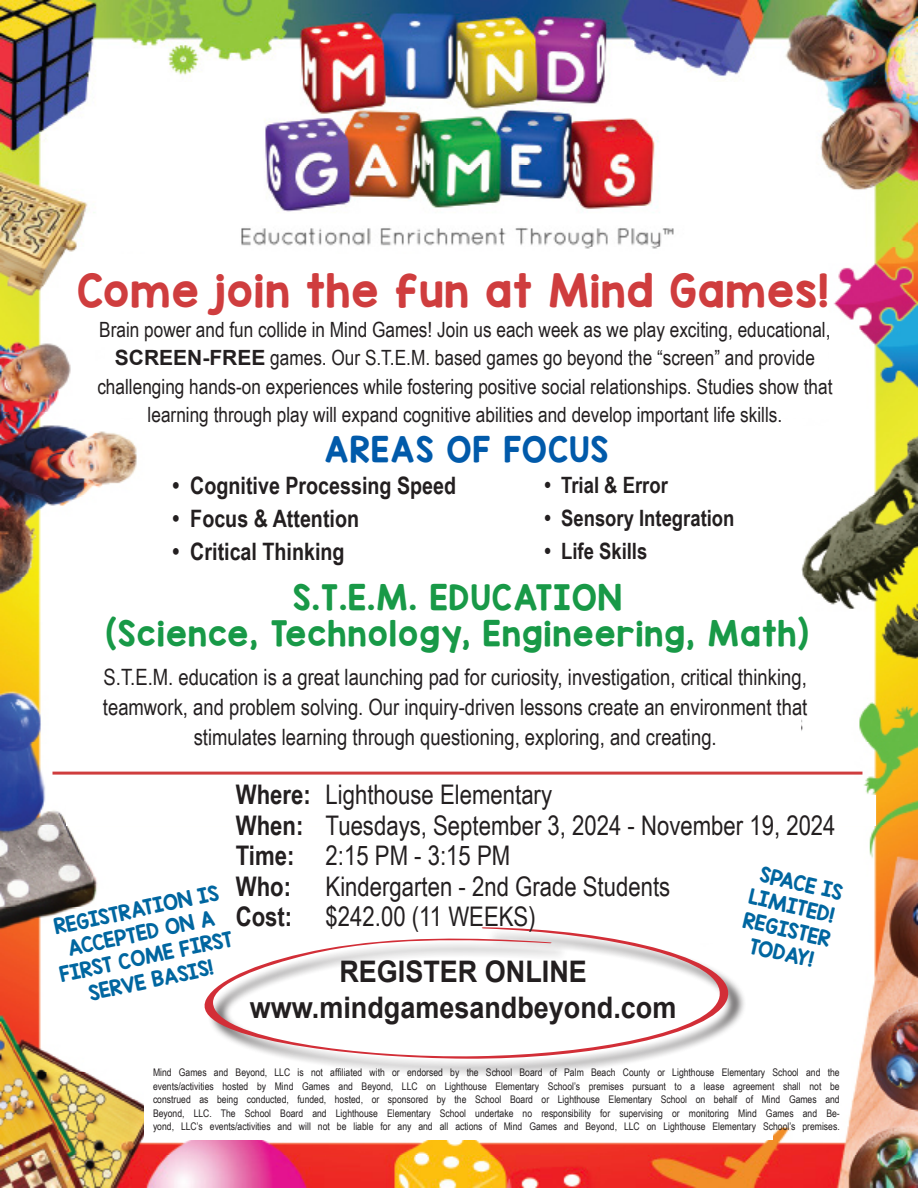
<style>
.page{position:relative;width:918px;height:1188px;background:#fff}
.page>*{position:absolute;margin:0;border:0;box-sizing:border-box;transform-origin:0 0}
.t1{font:39px "KG Red Hands";letter-spacing:.03em;color:#cf3d3e}
.t2{font:30px "KG Red Hands";letter-spacing:.04em;color:#189947}
.t3{font:30px "KG Red Hands";letter-spacing:.04em;color:#015aaa}
.chart_body{font:700 29.7px "Arial";color:#231f20;scale:.91 1}
.chart_body-2{font:27px "Arial Narrow";color:#231f20}
.chart_body-3{font:700 27px "Arial Narrow";color:#231f20}
.chart_body-4{font:700 24px "Arial Narrow";color:#231f20}
.chart_body-5{font:22.5px "Arial Narrow";color:#231f20}
.chart_body-6{font:700 22.5px "Arial Narrow";color:#231f20}
.chart_body-7{font:21px/28.5px "Arial Narrow";color:#231f20;text-align:center}
.chart_body-8{font:18px/24px "KG Red Hands";color:#0066a0;text-align:center}
.chart_body-9{font:10.5px/13.5px "Arial Narrow";color:#231f20}
.s1{font-family:"Arial";font-weight:700}
</style>
<div class="page">
<img style="left:0;top:0;width:918px;height:1188px">
<div style="left:193px;top:833px;width:535px;height:110px;background:#fff"></div>
<div style="left:105px;top:254px;width:722px;height:163px;background:#fff"></div>
<div style="left:145px;top:426px;width:681px;height:92px;background:#fff"></div>
<div style="left:70px;top:518px;width:731px;height:268px;background:#fff"></div>
<div style="left:768px;top:739px;width:86px;height:56px;background:#fff"></div>
<div style="left:145px;top:964px;width:628px;height:175px;background:#fff"></div>
<div style="left:207px;top:930px;width:540px;height:148px;background:#231f20;opacity:.75"></div>
<svg style="left:185px;top:927px;width:557px;height:132px"></svg>
<div style="left:67px;top:795px;width:809px;height:31px;background:#fff"></div>
<hr style="left:52px;top:772px;width:810px;height:3px;background:#cf3d3e">
<p class="t1" style="left:77px;top:265px;width:753px">Come join the fun at Mind Games!</p>
<p class="chart_body-7" style="left:97px;top:314px;width:737px">Brain power and fun collide in Mind Games! Join us each week as we play exciting, educational, <span class="s1">SCREEN-FREE</span> games. Our S.T.E.M. based games go beyond the “screen” and provide challenging hands-on experiences while fostering positive social relationships. Studies show that learning through play will expand cognitive abilities and develop important life skills.</p>
<p class="t3" style="left:324px;top:429px;width:285px">AREAS OF FOCUS</p>
<p class="chart_body-4" style="left:172px;top:468px;width:285px">• Cognitive Processing Speed</p>
<p class="chart_body-4" style="left:172px;top:501px;width:188px">• Focus &amp; Attention</p>
<p class="chart_body-4" style="left:172px;top:534px;width:174px">• Critical Thinking</p>
<p class="chart_body-6" style="left:544px;top:468px;width:125px">• Trial &amp; Error</p>
<p class="chart_body-6" style="left:544px;top:501px;width:191px">• Sensory Integration</p>
<p class="chart_body-6" style="left:544px;top:534px;width:104px">• Life Skills</p>
<p class="t2" style="left:293px;top:577px;width:330px">S.T.E.M. EDUCATION</p>
<p class="t2" style="left:106px;top:613px;width:705px">(Science, Technology, Engineering, Math)</p>
<p class="chart_body-5" style="left:104px;top:660px;width:705px">S.T.E.M. education is a great launching pad for curiosity, investigation, critical thinking,</p>
<p class="chart_body-5" style="left:103px;top:690px;width:706px">teamwork, and problem solving. Our inquiry-driven lessons create an environment that</p>
<p class="chart_body-5" style="left:194px;top:720px;width:525px">stimulates learning through questioning, exploring, and creating.</p>
<p class="chart_body-3" style="left:236px;top:775px;width:77px">Where:</p>
<p class="chart_body-2" style="left:326px;top:775px;width:228px">Lighthouse Elementary</p>
<p class="chart_body-3" style="left:236px;top:805px;width:69px">When:</p>
<p class="chart_body-2" style="left:326px;top:806px;width:511px">Tuesdays, September 3, 2024 - November 19, 2024</p>
<p class="chart_body-3" style="left:236px;top:835px;width:60px">Time:</p>
<p class="chart_body-2" style="left:326px;top:836px;width:186px">2:15 PM - 3:15 PM</p>
<p class="chart_body-3" style="left:236px;top:866px;width:57px">Who:</p>
<p class="chart_body-2" style="left:326px;top:867px;width:346px">Kindergarten - 2nd Grade Students</p>
<p class="chart_body-3" style="left:236px;top:896px;width:58px">Cost:</p>
<p class="chart_body-2" style="left:326px;top:897px;width:212px">$242.00 (11 WEEKS)</p>
<p class="chart_body-8" style="left:757px;top:861px;width:92px;rotate:13deg">SPACE IS<br>LIMITED!</p>
<p class="chart_body-8" style="left:52px;top:915px;width:169px;rotate:-12deg">REGISTRATION IS</p>
<p class="chart_body-8" style="left:66px;top:937px;width:151px;rotate:-12deg">ACCEPTED ON A</p>
<p class="chart_body-8" style="left:746px;top:908px;width:91px;rotate:13deg">REGISTER<br>TODAY!</p>
<p class="chart_body-8" style="left:57px;top:963px;width:178px;rotate:-12deg">FIRST COME FIRST<br>SERVE BASIS!</p>
<p class="chart_body" style="left:339px;top:952px;width:274px">REGISTER ONLINE</p>
<p class="chart_body" style="left:250px;top:988px;width:470px">www.mindgamesandbeyond.com</p>
<p class="chart_body-9" style="left:153px;top:1065px;width:688px">Mind Games and Beyond, LLC is not affiliated with or endorsed by the School Board of Palm Beach County or Lighthouse Elementary School and the events/activities hosted by Mind Games and Beyond, LLC on Lighthouse Elementary School’s premises pursuant to a lease agreement shall not be</p>
<p class="chart_body-9" style="left:153px;top:1092px;width:688px">construed as being conducted, funded, hosted, or sponsored by the School Board or Lighthouse Elementary School on behalf of Mind Games and</p>
<p class="chart_body-9" style="left:153px;top:1106px;width:688px">Beyond, LLC. The School Board and Lighthouse Elementary School undertake no responsibility for supervising or monitoring Mind Games and Be&shy;yond, LLC’s events/activities and will not be liable for any and all actions of Mind Games and Beyond, LLC on Lighthouse Elementary School’s premises.</p>
</div>
